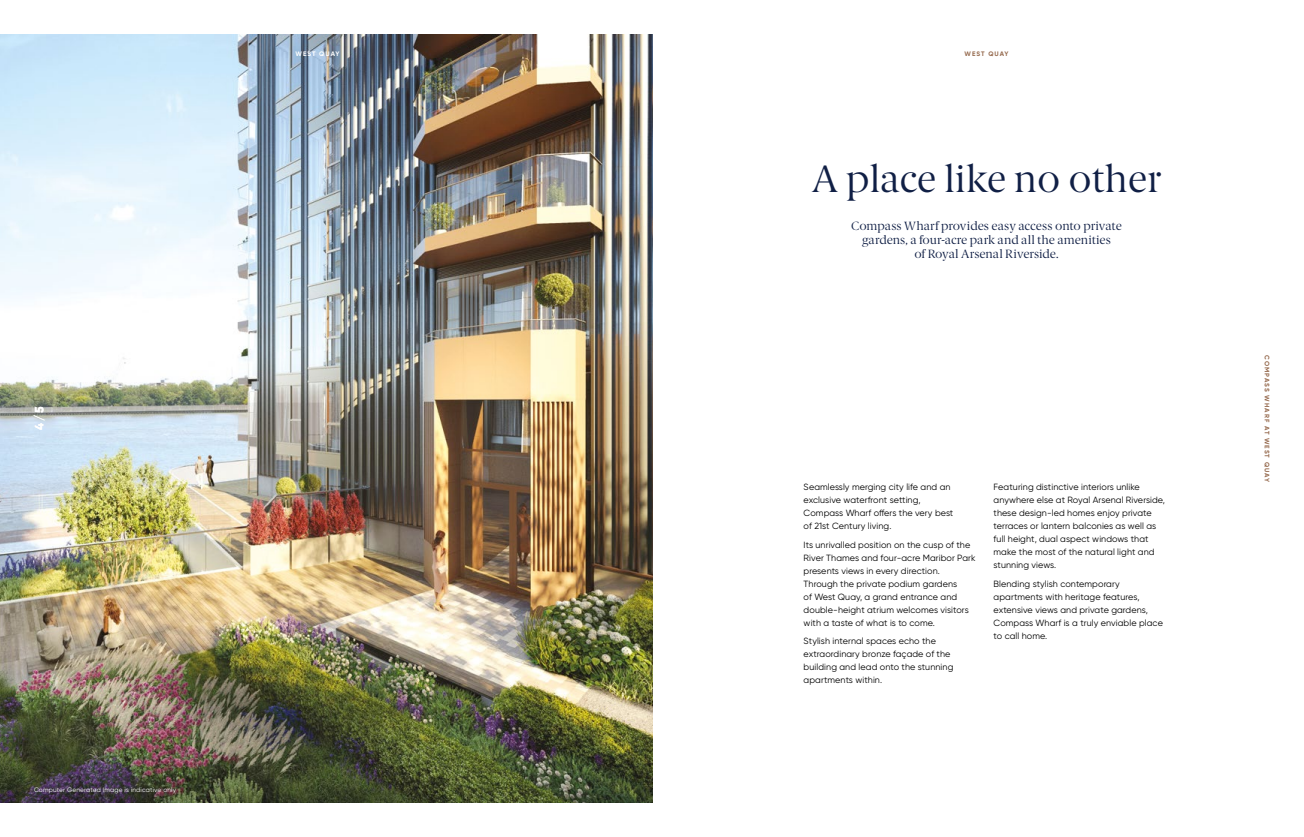
<style>
.page{position:relative;width:1304px;height:837px;background:#fff}
.page>*{position:absolute;margin:0;border:0;box-sizing:border-box;transform-origin:0 0}
.Heading_on_white{font:38px "Berlingske Serif";color:#101f45}
.intro_paragraph_on_w{font:12px/14px "Berlingske Serif";color:#101f45;text-align:center}
.t1{font:700 12px "Gilroy";color:#fff}
.Body_copy_black{font:9px/13px "Gilroy";letter-spacing:.01em;color:#000}
.t2{font:6.5px "Gilroy";letter-spacing:.025em;color:#fff}
.t3{font:700 6.5px "Gilroy";letter-spacing:.155em;color:#95694d}
.t4{font:700 6.5px "Gilroy";letter-spacing:.15em;color:#fff}
</style>
<div class="page">
<img style="left:0;top:34px;width:653px;height:768px">
<h2 class="t1" style="left:32px;top:430px;width:25px;rotate:-90deg">4/5</h2>
<p class="t4" style="left:295px;top:50px;width:46px">WEST QUAY</p>
<p class="t2" style="left:34px;top:785px;width:144px">Computer Generated Image is indicative only</p>
<p class="t3" style="left:964px;top:50px;width:46px">WEST QUAY</p>
<p class="Heading_on_white" style="left:812px;top:154px;width:351px">A place like no other</p>
<p class="intro_paragraph_on_w" style="left:851px;top:219px;width:272px">Compass Wharf provides easy access onto private gardens, a four-acre park and all the amenities<br>of Royal Arsenal Riverside.</p>
<p class="Body_copy_black" style="left:804px;top:480px;width:151px">Seamlessly merging city life and an exclusive waterfront setting,<br>Compass Wharf offers the very best of 21st Century living.</p>
<p class="Body_copy_black" style="left:804px;top:537px;width:173px">Its unrivalled position on the cusp of the River Thames and four-acre Maribor Park presents views in every direction.<br>Through the private podium gardens<br>of West Quay, a grand entrance and double-height atrium welcomes visitors with a taste of what is to come.</p>
<p class="Body_copy_black" style="left:804px;top:634px;width:151px">Stylish internal spaces echo the extraordinary bronze façade of the building and lead onto the stunning apartments within.</p>
<p class="Body_copy_black" style="left:994px;top:480px;width:173px">Featuring distinctive interiors unlike anywhere else at Royal Arsenal Riverside, these design-led homes enjoy private terraces or lantern balconies as well as full height, dual aspect windows that make the most of the natural light and stunning views.</p>
<p class="Body_copy_black" style="left:994px;top:576px;width:171px">Blending stylish contemporary apartments with heritage features, extensive views and private gardens,<br>Compass Wharf is a truly enviable place to call home.</p>
<p class="t3" style="left:1271px;top:355px;width:128px;rotate:90deg">COMPASS WHARF AT WEST QUAY</p>
</div>
